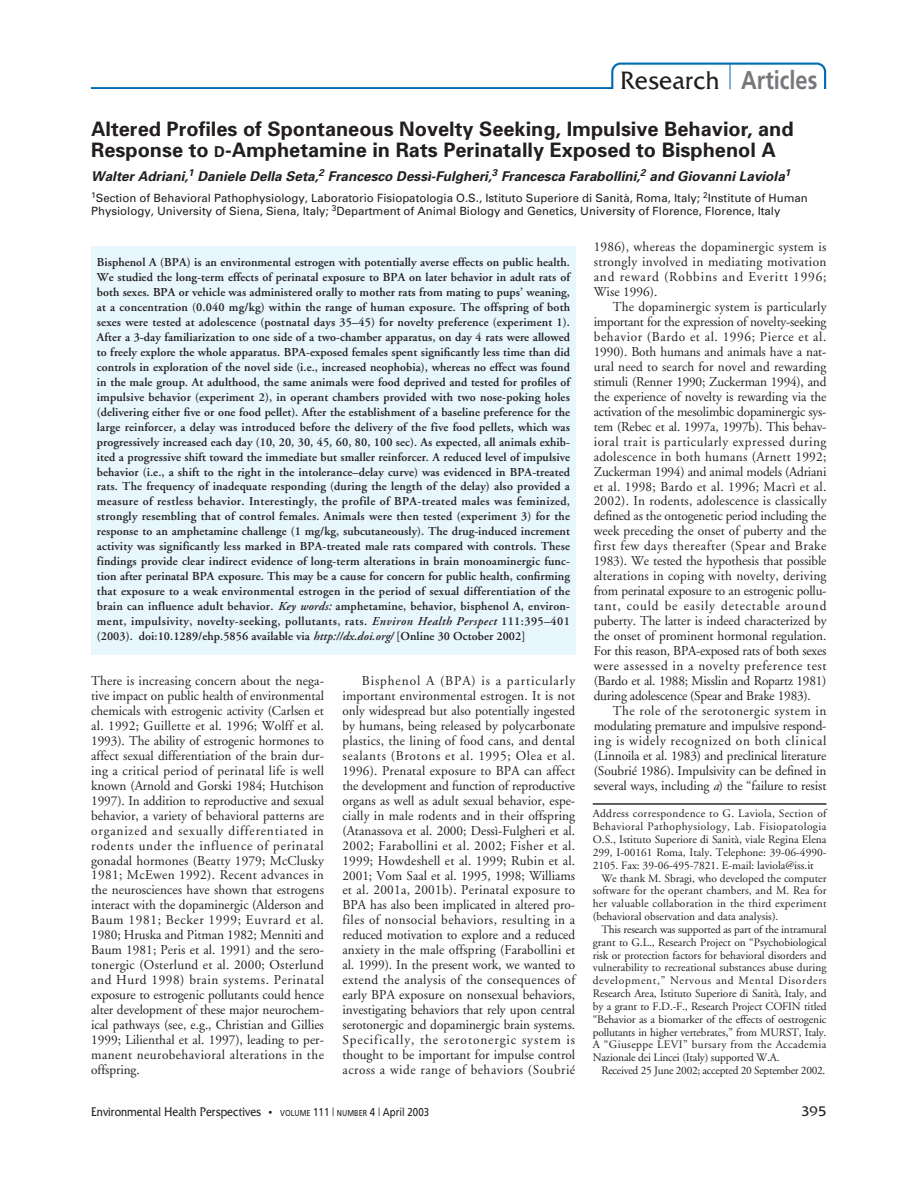
<style>
.page{position:relative;width:918px;height:1188px;background:#fff}
.page>*{position:absolute;margin:0;border:0;box-sizing:border-box;transform-origin:0 0}
.t1{font:25.65px "Friz Quadrata IT Cby BT";color:#231f20;scale:.95 1}
.t2{font:700 19.95px/21.3px "Univers";color:#231f20}
.t3{font:14.25px "Friz Quadrata IT Cby BT";color:#231f20}
.t4{font:13.5px/15px "Adobe Garamond";color:#231f20;text-align:justify}
.t5{font:italic 700 13.5px "Univers";color:#231f20}
.t6{font:12.9px "Friz Quadrata IT Cby BT";color:#231f20;scale:.85 1}
.t7{font:600 12.15px/15px "Adobe Garamond";letter-spacing:.005em;color:#231f20;text-align:justify}
.t8{font:11.4px/12.9px "Adobe Garamond";color:#231f20;text-align:justify}
.t9{font:11.4px/12.8px "Univers";color:#231f20}
.t10{font:11.4px "Adobe Garamond";letter-spacing:-.025em;color:#231f20}
.s1{font-family:"Frutiger";font-weight:700;color:#76787b}
.s2{font-size:15px}
.s3{font-style:italic}
.s4{font-size:10.05px}
.s5{font-family:"Frutiger";font-size:8.55px}
.s6{font-family:"Frutiger";font-size:11.4px}
.s7{font-family:"Frutiger";font-weight:300;font-size:11.4px}
</style>
<div class="page">
<hr style="left:593px;top:803px;width:233px;height:2px;background:#231f20">
<div style="left:91px;top:246px;width:485px;height:409px;background:#e8f6fd"></div>
<hr style="left:91px;top:87px;width:524px;height:2px;background:#006bb2">
<svg style="left:611px;top:63px;width:215px;height:27px"></svg>
<h1 class="t1" style="left:620px;top:72px;width:209px">Research <span class="s1">Articles</span></h1>
<h2 class="t2" style="left:91px;top:120px;width:704px">Altered Profiles of Spontaneous Novelty Seeking, Impulsive Behavior, and<br>Response to <span class="s2">D</span>-Amphetamine in Rats Perinatally Exposed to Bisphenol A</h2>
<p class="t5" style="left:91px;top:171px;width:701px">Walter Adriani,<sup>1</sup> Daniele Della Seta,<sup>2</sup> Francesco Dessì-Fulgheri,<sup>3</sup> Francesca Farabollini,<sup>2</sup> and Giovanni Laviola<sup>1</sup></p>
<p class="t9" style="left:91px;top:193px;width:718px"><sup>1</sup>Section of Behavioral Pathophysiology, Laboratorio Fisiopatologia O.S., Istituto Superiore di Sanità, Roma, Italy; <sup>2</sup>Institute of Human<br>Physiology, University of Siena, Siena, Italy; <sup>3</sup>Department of Animal Biology and Genetics, University of Florence, Florence, Italy</p>
<p class="t7" style="left:97px;top:256px;width:475px">Bisphenol A (BPA) is an environmental estrogen with potentially averse effects on public health.<br>We studied the long-term effects of perinatal exposure to BPA on later behavior in adult rats of both sexes. BPA or vehicle was administered orally to mother rats from mating to pups’ weaning, at a concentration (0.040 mg/kg) within the range of human exposure. The offspring of both sexes were tested at adolescence (postnatal days 35–45) for novelty preference (experiment 1).<br>After a 3-day familiarization to one side of a two-chamber apparatus, on day 4 rats were allowed to freely explore the whole apparatus. BPA-exposed females spent significantly less time than did controls in exploration of the novel side (i.e., increased neophobia), whereas no effect was found in the male group. At adulthood, the same animals were food deprived and tested for profiles of impulsive behavior (experiment 2), in operant chambers provided with two nose-poking holes (delivering either five or one food pellet). After the establishment of a baseline preference for the large reinforcer, a delay was introduced before the delivery of the five food pellets, which was progressively increased each day (10, 20, 30, 45, 60, 80, 100 sec). As expected, all animals exhib&shy;ited a progressive shift toward the immediate but smaller reinforcer. A reduced level of impulsive behavior (i.e., a shift to the right in the intolerance–delay curve) was evidenced in BPA-treated rats. The frequency of inadequate responding (during the length of the delay) also provided a measure of restless behavior. Interestingly, the profile of BPA-treated males was feminized, strongly resembling that of control females. Animals were then tested (experiment 3) for the response to an amphetamine challenge (1 mg/kg, subcutaneously). The drug-induced increment activity was significantly less marked in BPA-treated male rats compared with controls. These findings provide clear indirect evidence of long-term alterations in brain monoaminergic func&shy;tion after perinatal BPA exposure. This may be a cause for concern for public health, confirming that exposure to a weak environmental estrogen in the period of sexual differentiation of the brain can influence adult behavior. <span class="s3">Key words:</span> amphetamine, behavior, bisphenol A, environ&shy;ment, impulsivity, novelty-seeking, pollutants, rats. <span class="s3">Environ Health Perspect</span> 111:395–401 (2003). doi:10.1289/ehp.5856 available via <span class="s3">http://dx.doi.org/</span> [Online 30 October 2002]</p>
<p class="t4" style="left:91px;top:674px;width:234px">There is increasing concern about the nega&shy;tive impact on public health of environmental chemicals with estrogenic activity (Carlsen et al. 1992; Guillette et al. 1996; Wolff et al.<br>1993). The ability of estrogenic hormones to affect sexual differentiation of the brain dur&shy;ing a critical period of perinatal life is well known (Arnold and Gorski 1984; Hutchison 1997). In addition to reproductive and sexual behavior, a variety of behavioral patterns are organized and sexually differentiated in rodents under the influence of perinatal gonadal hormones (Beatty 1979; McClusky 1981; McEwen 1992). Recent advances in the neurosciences have shown that estrogens interact with the dopaminergic (Alderson and Baum 1981; Becker 1999; Euvrard et al.<br>1980; Hruska and Pitman 1982; Menniti and Baum 1981; Peris et al. 1991) and the sero&shy;tonergic (Osterlund et al. 2000; Osterlund and Hurd 1998) brain systems. Perinatal exposure to estrogenic pollutants could hence alter development of these major neurochem&shy;ical pathways (see, e.g., Christian and Gillies 1999; Lilienthal et al. 1997), leading to per&shy;manent neurobehavioral alterations in the offspring.</p>
<p class="t4" style="left:342px;top:674px;width:234px;text-indent:19px">Bisphenol A (BPA) is a particularly important environmental estrogen. It is not only widespread but also potentially ingested by humans, being released by polycarbonate plastics, the lining of food cans, and dental sealants (Brotons et al. 1995; Olea et al.<br>1996). Prenatal exposure to BPA can affect the development and function of reproductive organs as well as adult sexual behavior, espe&shy;cially in male rodents and in their offspring (Atanassova et al. 2000; Dessì-Fulgheri et al.<br>2002; Farabollini et al. 2002; Fisher et al.<br>1999; Howdeshell et al. 1999; Rubin et al.<br>2001; Vom Saal et al. 1995, 1998; Williams et al. 2001a, 2001b). Perinatal exposure to BPA has also been implicated in altered pro&shy;files of nonsocial behaviors, resulting in a reduced motivation to explore and a reduced anxiety in the male offspring (Farabollini et al. 1999). In the present work, we wanted to extend the analysis of the consequences of early BPA exposure on nonsexual behaviors, investigating behaviors that rely upon central serotonergic and dopaminergic brain systems.<br>Specifically, the serotonergic system is thought to be important for impulse control across a wide range of behaviors (Soubrié</p>
<p class="t4" style="left:594px;top:241px;width:234px">1986), whereas the dopaminergic system is strongly involved in mediating motivation and reward (Robbins and Everitt 1996; Wise 1996).</p>
<p class="t4" style="left:594px;top:300px;width:234px;text-indent:19px">The dopaminergic system is particularly important for the expression of novelty-seeking behavior (Bardo et al. 1996; Pierce et al.<br>1990). Both humans and animals have a nat&shy;ural need to search for novel and rewarding stimuli (Renner 1990; Zuckerman 1994), and the experience of novelty is rewarding via the activation of the mesolimbic dopaminergic sys&shy;tem (Rebec et al. 1997a, 1997b). This behav&shy;ioral trait is particularly expressed during adolescence in both humans (Arnett 1992; Zuckerman 1994) and animal models (Adriani et al. 1998; Bardo et al. 1996; Macrì et al.<br>2002). In rodents, adolescence is classically defined as the ontogenetic period including the week preceding the onset of puberty and the first few days thereafter (Spear and Brake 1983). We tested the hypothesis that possible alterations in coping with novelty, deriving from perinatal exposure to an estrogenic pollu&shy;tant, could be easily detectable around puberty. The latter is indeed characterized by the onset of prominent hormonal regulation.<br>For this reason, BPA-exposed rats of both sexes were assessed in a novelty preference test (Bardo et al. 1988; Misslin and Ropartz 1981) during adolescence (Spear and Brake 1983).</p>
<p class="t4" style="left:594px;top:704px;width:234px;text-indent:19px">The role of the serotonergic system in modulating premature and impulsive respond&shy;ing is widely recognized on both clinical (Linnoila et al. 1983) and preclinical literature (Soubrié 1986). Impulsivity can be defined in several ways, including <span class="s3">a</span>) the “failure to resist</p>
<p class="t8" style="left:593px;top:809px;width:235px">Address correspondence to G. Laviola, Section of Behavioral Pathophysiology, Lab. Fisiopatologia O.S., Istituto Superiore di Sanità, viale Regina Elena 299, I-00161 Roma, Italy. Telephone: 39-06-4990- 2105. Fax: 39-06-495-7821. E-mail: laviola@iss.it</p>
<p class="t8" style="left:593px;top:873px;width:235px;text-indent:9px">We thank M. Sbragi, who developed the computer software for the operant chambers, and M. Rea for her valuable collaboration in the third experiment (behavioral observation and data analysis).</p>
<p class="t8" style="left:593px;top:924px;width:235px;text-indent:9px">This research was supported as part of the intramural grant to G.L., Research Project on “Psychobiological risk or protection factors for behavioral disorders and vulnerability to recreational substances abuse during development,” Nervous and Mental Disorders Research Area, Istituto Superiore di Sanità, Italy, and by a grant to F.D.-F., Research Project COFIN titled “Behavior as a biomarker of the effects of oestrogenic pollutants in higher vertebrates,” from MURST, Italy.<br>A “Giuseppe LEVI” bursary from the Accademia Nazionale dei Lincei (Italy) supported W.A.</p>
<p class="t10" style="left:601px;top:1066px;width:226px">Received 25 June 2002; accepted 20 September 2002.</p>
<p class="t6" style="left:91px;top:1107px;width:399px">Environmental Health Perspectives <span class="s4">•</span> <span class="s5">VOLUME</span> <span class="s6">111</span> <span class="s7">|</span> <span class="s5">NUMBER</span> <span class="s6">4</span> <span class="s7">|</span> <span class="s6">April 2003</span></p>
<p class="t3" style="left:801px;top:1106px;width:27px">395</p>
</div>
